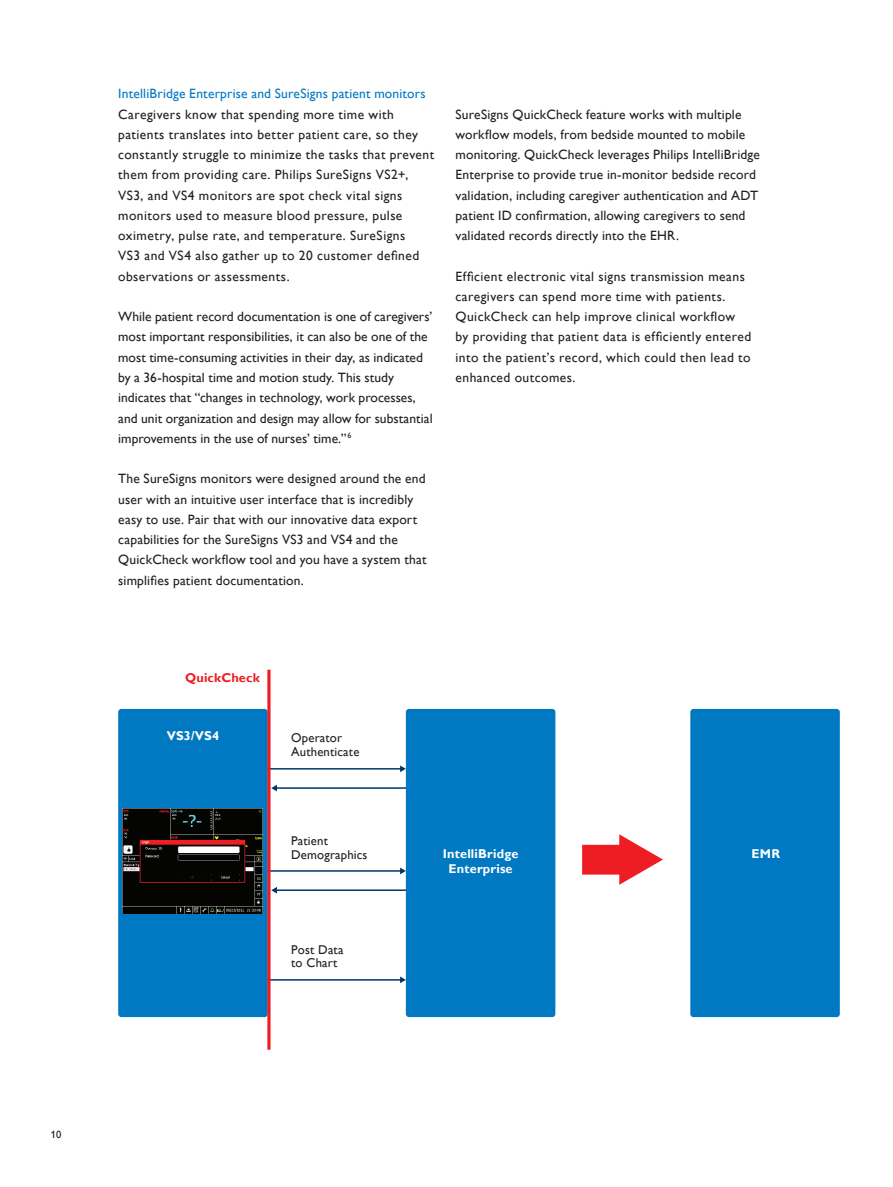
<style>
.page{position:relative;width:893px;height:1187px;background:#fff}
.page>*{position:absolute;margin:0;border:0;box-sizing:border-box;transform-origin:0 0}
._1_1_Body_Text{font:13.5px/20.2px "Gill Sans Alt One WGL";letter-spacing:.015em;color:#231f20}
._1_1_Body_Text-2{font:13.5px/20.2px "Gill Sans Alt One WGL";letter-spacing:.035em;color:#231f20}
._1_4_Body_text_sub_h{font:13.5px "Gill Sans Alt One WGL";letter-spacing:.015em;color:#0079c2}
.t1{font:12.75px/14px "Gill Sans Alt One WGL";letter-spacing:.015em;color:#231f20}
.t2{font:700 12.75px/15.3px "Gill Sans Alt One WGL";letter-spacing:.015em;color:#fff;text-align:center}
.t3{font:700 12.75px "Gill Sans Alt One WGL";letter-spacing:.015em;color:#ee1d23}
.t4{font:10.5px "Gill Sans Alt One WGL";color:#231f20}
</style>
<div class="page">
<div style="left:690px;top:709px;width:150px;height:308px;background:#0079c2;border-radius:3px"></div>
<hr style="left:258px;top:768px;width:143px;height:1px;background:#003667">
<svg style="left:400px;top:765px;width:6px;height:7px"></svg>
<hr style="left:276px;top:787px;width:143px;height:1px;background:#003667">
<svg style="left:271px;top:784px;width:6px;height:7px"></svg>
<hr style="left:258px;top:870px;width:143px;height:1px;background:#003667">
<svg style="left:400px;top:867px;width:6px;height:7px"></svg>
<hr style="left:276px;top:889px;width:143px;height:1px;background:#003667">
<svg style="left:271px;top:887px;width:6px;height:6px"></svg>
<hr style="left:258px;top:979px;width:143px;height:1px;background:#003667">
<svg style="left:400px;top:976px;width:6px;height:7px"></svg>
<div style="left:118px;top:709px;width:150px;height:308px;background:#0079c2;border-radius:3px"></div>
<div style="left:406px;top:709px;width:149px;height:308px;background:#0079c2;border-radius:3px"></div>
<svg style="left:267px;top:669px;width:4px;height:380px;background:#e3434b"></svg>
<div style="left:582px;top:844px;width:45px;height:30px;background:#ee1d23"></div>
<svg style="left:619px;top:834px;width:44px;height:50px"></svg>
<img style="left:123px;top:808px;width:140px;height:105px">
<p class="_1_4_Body_text_sub_h" style="left:118px;top:84px;width:309px">IntelliBridge Enterprise and SureSigns patient monitors</p>
<p class="_1_1_Body_Text-2" style="left:118px;top:104px;width:317px">Caregivers know that spending more time with patients translates into better patient care, so they constantly struggle to minimize the tasks that prevent them from providing care. Philips SureSigns VS2+, VS3, and VS4 monitors are spot check vital signs monitors used to measure blood pressure, pulse oximetry, pulse rate, and temperature. SureSigns<br>VS3 and VS4 also gather up to 20 customer defined observations or assessments.</p>
<p class="_1_1_Body_Text" style="left:118px;top:306px;width:316px">While patient record documentation is one of caregivers’ most important responsibilities, it can also be one of the most time-consuming activities in their day, as indicated by a 36-hospital time and motion study. This study indicates that “changes in technology, work processes, and unit organization and design may allow for substantial improvements in the use of nurses’ time.”<sup>6</sup></p>
<p class="_1_1_Body_Text" style="left:118px;top:468px;width:310px">The SureSigns monitors were designed around the end user with an intuitive user interface that is incredibly easy to use. Pair that with our innovative data export capabilities for the SureSigns VS3 and VS4 and the QuickCheck workflow tool and you have a system that simplifies patient documentation.</p>
<p class="_1_1_Body_Text" style="left:455px;top:104px;width:306px">SureSigns QuickCheck feature works with multiple workflow models, from bedside mounted to mobile monitoring. QuickCheck leverages Philips IntelliBridge Enterprise to provide true in-monitor bedside record validation, including caregiver authentication and ADT patient ID confirmation, allowing caregivers to send validated records directly into the EHR.</p>
<p class="_1_1_Body_Text-2" style="left:455px;top:266px;width:297px">Efficient electronic vital signs transmission means caregivers can spend more time with patients.<br>QuickCheck can help improve clinical workflow by providing that patient data is efficiently entered into the patient’s record, which could then lead to enhanced outcomes.</p>
<p class="t3" style="left:185px;top:668px;width:76px">QuickCheck</p>
<p class="t2" style="left:167px;top:728px;width:54px">VS3/VS4</p>
<p class="t1" style="left:291px;top:731px;width:70px">Operator<br>Authenticate</p>
<p class="t1" style="left:291px;top:833px;width:78px">Patient<br>Demographics</p>
<p class="t1" style="left:291px;top:942px;width:54px">Post Data to Chart</p>
<p class="t2" style="left:443px;top:845px;width:77px">IntelliBridge<br>Enterprise</p>
<p class="t2" style="left:752px;top:845px;width:30px">EMR</p>
<p class="t4" style="left:51px;top:1127px;width:12px">10</p>
</div>
